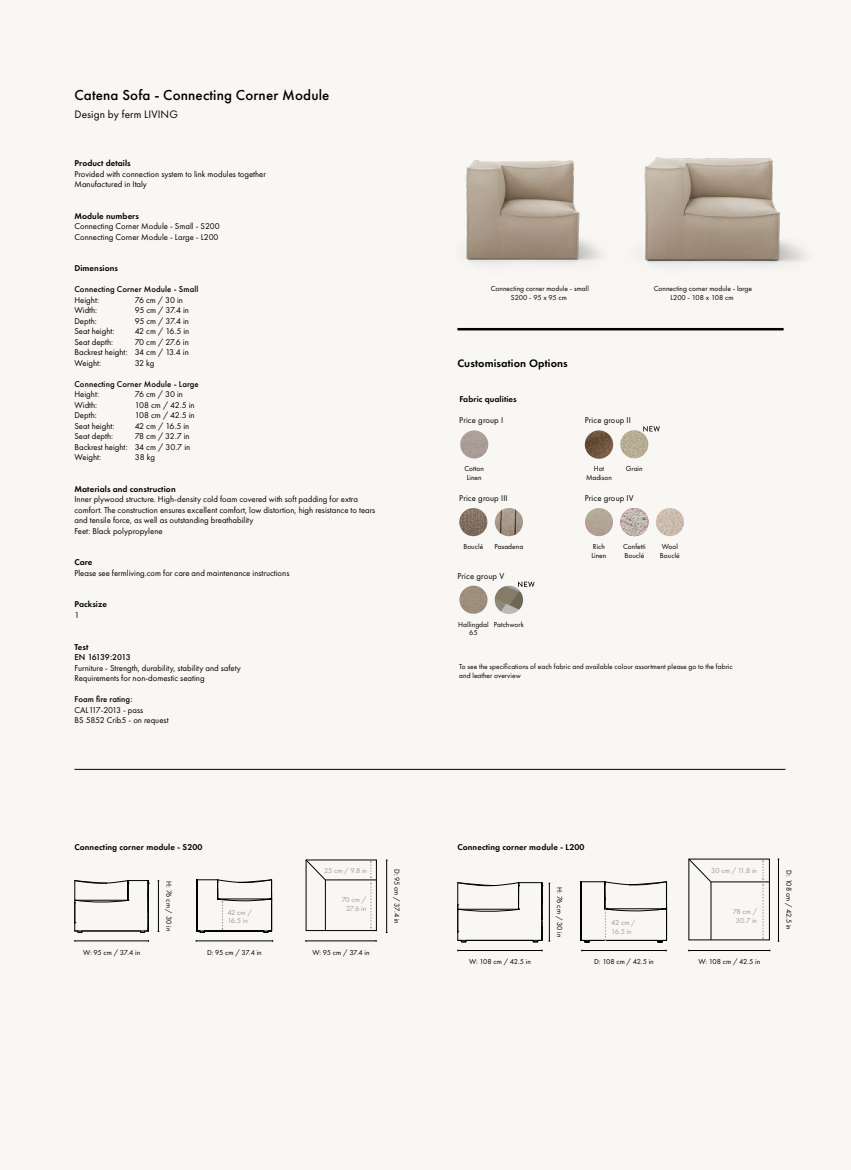
<style>
.page{position:relative;width:851px;height:1170px;background:#fff}
.page>*{position:absolute;margin:0;border:0;box-sizing:border-box;transform-origin:0 0}
.t1{font:500 15px "Futura PT";letter-spacing:.01em;color:#000}
.t2{font:600 11.25px "Futura PT";letter-spacing:.01em;color:#000}
.t3{font:11.25px "Futura PT";letter-spacing:.01em;color:#000}
.t4{font:8.75px/10.5px "Futura PT";color:#000}
.t5{font:600 8.75px "Futura PT";letter-spacing:.01em;color:#000}
.t6{font:500 8.75px "Futura PT";letter-spacing:.01em;color:#000}
.t7{font:500 8.75px "Futura PT";letter-spacing:-.085em;color:#000}
.t8{font:7.5px/8.8px "Futura PT";color:#000;text-align:center}
.t9{font:7.5px/8.8px "Futura PT";color:#9d9d9c;text-align:center}
</style>
<div class="page">
<div style="left:0;top:0;width:850px;height:1169px;background:#f9f7f4"></div>
<img style="left:465px;top:160px;width:121px;height:104px">
<img style="left:586px;top:157px;width:219px;height:109px">
<hr style="left:75px;top:940px;width:73px;height:1px;background:#000">
<hr style="left:196px;top:940px;width:76px;height:1px;background:#000">
<hr style="left:158px;top:880px;width:1px;height:51px;background:#000">
<hr style="left:306px;top:940px;width:70px;height:1px;background:#000">
<hr style="left:386px;top:860px;width:1px;height:72px;background:#000">
<hr style="left:325px;top:879px;width:1px;height:51px;background:#000">
<svg style="left:305px;top:859px;width:71px;height:69px"></svg>
<svg style="left:74px;top:880px;width:75px;height:53px"></svg>
<hr style="left:74px;top:900px;width:1px;height:30px;background:#000">
<hr style="left:75px;top:930px;width:73px;height:1px;background:#000">
<hr style="left:75px;top:899px;width:53px;height:1px;background:#000">
<svg style="left:196px;top:879px;width:76px;height:53px"></svg>
<hr style="left:457px;top:950px;width:85px;height:1px;background:#000">
<hr style="left:581px;top:950px;width:85px;height:1px;background:#000">
<hr style="left:688px;top:950px;width:81px;height:1px;background:#000">
<hr style="left:778px;top:859px;width:1px;height:82px;background:#000">
<svg style="left:457px;top:882px;width:93px;height:60px"></svg>
<hr style="left:457px;top:910px;width:1px;height:30px;background:#000">
<hr style="left:457px;top:940px;width:84px;height:1px;background:#000">
<hr style="left:457px;top:908px;width:61px;height:1px;background:#000">
<svg style="left:688px;top:858px;width:81px;height:81px"></svg>
<svg style="left:580px;top:881px;width:87px;height:61px"></svg>
<hr style="left:457px;top:328px;width:326px;height:2px;background:#000">
<img style="left:495px;top:508px;width:28px;height:28px;border-radius:14px">
<img style="left:655px;top:508px;width:28px;height:28px;border-radius:14px">
<img style="left:585px;top:508px;width:28px;height:28px;border-radius:14px">
<img style="left:620px;top:508px;width:28px;height:28px;border-radius:14px">
<img style="left:459px;top:508px;width:28px;height:28px;border-radius:14px">
<img style="left:460px;top:430px;width:28px;height:28px;border-radius:14px">
<img style="left:584px;top:430px;width:29px;height:28px;border-radius:14px">
<img style="left:620px;top:430px;width:28px;height:28px;border-radius:14px">
<svg style="left:643px;top:426px;width:16px;height:5px"></svg>
<img style="left:459px;top:585px;width:28px;height:28px;border-radius:14px">
<img style="left:494px;top:585px;width:29px;height:29px;border-radius:14px">
<svg style="left:518px;top:581px;width:16px;height:6px"></svg>
<hr style="left:74px;top:769px;width:711px;height:1px;background:#000">
<h1 class="t1" style="left:74px;top:86px;width:256px">Catena Sofa - Connecting Corner Module</h1>
<p class="t3" style="left:74px;top:107px;width:105px">Design by ferm LIVING</p>
<p class="t5" style="left:74px;top:158px;width:58px">Product details</p>
<p class="t4" style="left:74px;top:168px;width:193px">Provided with connection system to link modules together<br>Manufactured in Italy</p>
<p class="t5" style="left:74px;top:210px;width:66px">Module numbers</p>
<p class="t4" style="left:74px;top:221px;width:147px">Connecting Corner Module - Small - S200<br>Connecting Corner Module - Large - L200</p>
<p class="t5" style="left:74px;top:263px;width:45px">Dimensions</p>
<p class="t6" style="left:74px;top:284px;width:125px">Connecting Corner Module - Small</p>
<p class="t4" style="left:74px;top:294px;width:26px">Height:</p>
<p class="t4" style="left:135px;top:294px;width:50px">76 cm / 30 in</p>
<p class="t4" style="left:74px;top:305px;width:24px">Width:</p>
<p class="t4" style="left:135px;top:305px;width:56px">95 cm / 37.4 in</p>
<p class="t4" style="left:74px;top:315px;width:24px">Depth:</p>
<p class="t4" style="left:135px;top:315px;width:56px">95 cm / 37.4 in</p>
<p class="t4" style="left:74px;top:326px;width:42px">Seat height:</p>
<p class="t4" style="left:135px;top:326px;width:56px">42 cm / 16.5 in</p>
<p class="t4" style="left:74px;top:336px;width:40px">Seat depth:</p>
<p class="t4" style="left:74px;top:336px;width:116px;text-align:justify;text-indent:60px">70 cm / 27.6 in Backrest height: 34 cm / 13.4 in Weight:</p>
<p class="t4" style="left:135px;top:357px;width:21px">32 kg</p>
<p class="t6" style="left:74px;top:378px;width:126px">Connecting Corner Module - Large</p>
<p class="t4" style="left:74px;top:389px;width:26px">Height:</p>
<p class="t4" style="left:135px;top:389px;width:50px">76 cm / 30 in</p>
<p class="t4" style="left:74px;top:399px;width:24px">Width:</p>
<p class="t4" style="left:135px;top:399px;width:61px">108 cm / 42.5 in</p>
<p class="t4" style="left:74px;top:410px;width:24px">Depth:</p>
<p class="t4" style="left:135px;top:410px;width:61px">108 cm / 42.5 in</p>
<p class="t4" style="left:74px;top:420px;width:42px">Seat height:</p>
<p class="t4" style="left:135px;top:420px;width:56px">42 cm / 16.5 in</p>
<p class="t4" style="left:74px;top:431px;width:40px">Seat depth:</p>
<p class="t4" style="left:74px;top:431px;width:117px;text-align:justify;text-indent:60px">78 cm / 32.7 in Backrest height: 34 cm / 30.7 in Weight:</p>
<p class="t4" style="left:135px;top:452px;width:22px">38 kg</p>
<p class="t5" style="left:74px;top:483px;width:103px">Materials and construction</p>
<p class="t4" style="left:74px;top:494px;width:302px">Inner plywood structure. High-density cold foam covered with soft padding for extra comfort. The construction ensures excellent comfort, low distortion, high resistance to tears and tensile force, as well as outstanding breathability<br>Feet: Black polypropylene</p>
<p class="t5" style="left:74px;top:557px;width:20px">Care</p>
<p class="t4" style="left:74px;top:567px;width:216px">Please see fermliving.com for care and maintenance instructions</p>
<p class="t5" style="left:74px;top:599px;width:34px">Packsize</p>
<p class="t4" style="left:74px;top:609px;width:6px">1</p>
<p class="t5" style="left:74px;top:641px;width:16px">Test</p>
<p class="t7" style="left:74px;top:651px;width:58px">EN 16139:2013</p>
<p class="t4" style="left:74px;top:662px;width:168px">Furniture - Strength, durability, stability and safety<br>Requirements for non-domestic seating</p>
<p class="t6" style="left:74px;top:693px;width:59px">Foam fire rating:</p>
<p class="t4" style="left:74px;top:704px;width:96px">CAL117-2013 - pass<br>BS 5852 Crib5 - on request</p>
<p class="t5" style="left:74px;top:842px;width:129px">Connecting corner module - S200</p>
<p class="t8" style="left:173px;top:881px;width:51px;rotate:90deg">H: 76 cm / 30 in</p>
<p class="t9" style="left:227px;top:907px;width:26px;text-align:left">42 cm /<br>16.5 in</p>
<p class="t8" style="left:83px;top:947px;width:59px">W: 95 cm / 37.4 in</p>
<p class="t8" style="left:207px;top:947px;width:56px">D: 95 cm / 37.4 in</p>
<p class="t9" style="left:324px;top:865px;width:45px">25 cm / 9.8 in</p>
<p class="t9" style="left:342px;top:895px;width:26px">70 cm /<br>27.6 in</p>
<p class="t8" style="left:312px;top:947px;width:59px">W: 95 cm / 37.4 in</p>
<p class="t8" style="left:401px;top:868px;width:56px;rotate:90deg">D: 95 cm / 37.4 in</p>
<p class="t8" style="left:490px;top:284px;width:100px">Connecting corner module - small<br>S200 - 95 x 95 cm</p>
<p class="t8" style="left:653px;top:284px;width:100px">Connecting corner module - large<br>L200 - 108 x 108 cm</p>
<p class="t2" style="left:457px;top:356px;width:112px">Customisation Options</p>
<p class="t5" style="left:459px;top:394px;width:59px">Fabric qualities</p>
<p class="t4" style="left:459px;top:415px;width:45px">Price group I</p>
<p class="t8" style="left:464px;top:464px;width:21px">Cotton<br>Linen</p>
<p class="t4" style="left:584px;top:415px;width:48px">Price group II</p>
<p class="t8" style="left:586px;top:464px;width:27px">Hot<br>Madison</p>
<p class="t8" style="left:625px;top:464px;width:18px">Grain</p>
<p class="t4" style="left:459px;top:492px;width:50px">Price group III</p>
<p class="t4" style="left:584px;top:492px;width:50px">Price group IV</p>
<p class="t8" style="left:463px;top:542px;width:21px">Bouclé</p>
<p class="t8" style="left:591px;top:542px;width:16px;text-align:left">Rich<br>Linen</p>
<p class="t8" style="left:623px;top:542px;width:24px;text-align:left">Confetti<br>Bouclé</p>
<p class="t8" style="left:494px;top:542px;width:30px">Pasadena</p>
<p class="t8" style="left:660px;top:542px;width:21px;text-align:left">Wool<br>Bouclé</p>
<p class="t4" style="left:457px;top:570px;width:48px">Price group V</p>
<p class="t8" style="left:458px;top:619px;width:32px">Hallingdal<br>65</p>
<p class="t8" style="left:494px;top:619px;width:32px">Patchwork</p>
<p class="t8" style="left:459px;top:662px;width:275px;text-align:left">To see the specifications of each fabric and available colour assortment please go to the fabric and leather overview</p>
<p class="t5" style="left:457px;top:842px;width:128px">Connecting corner module - L200</p>
<p class="t8" style="left:564px;top:887px;width:51px;rotate:90deg">H: 76 cm / 30 in</p>
<p class="t9" style="left:611px;top:918px;width:26px;text-align:left">42 cm /<br>16.5 in</p>
<p class="t8" style="left:469px;top:957px;width:63px">W: 108 cm / 42.5 in</p>
<p class="t8" style="left:594px;top:957px;width:61px">D: 108 cm / 42.5 in</p>
<p class="t9" style="left:711px;top:866px;width:47px">30 cm / 11.8 in</p>
<p class="t9" style="left:732px;top:907px;width:26px">78 cm /<br>30.7 in</p>
<p class="t8" style="left:698px;top:957px;width:63px">W: 108 cm / 42.5 in</p>
<p class="t8" style="left:793px;top:870px;width:61px;rotate:90deg">D: 108 cm / 42.5 in</p>
</div>
